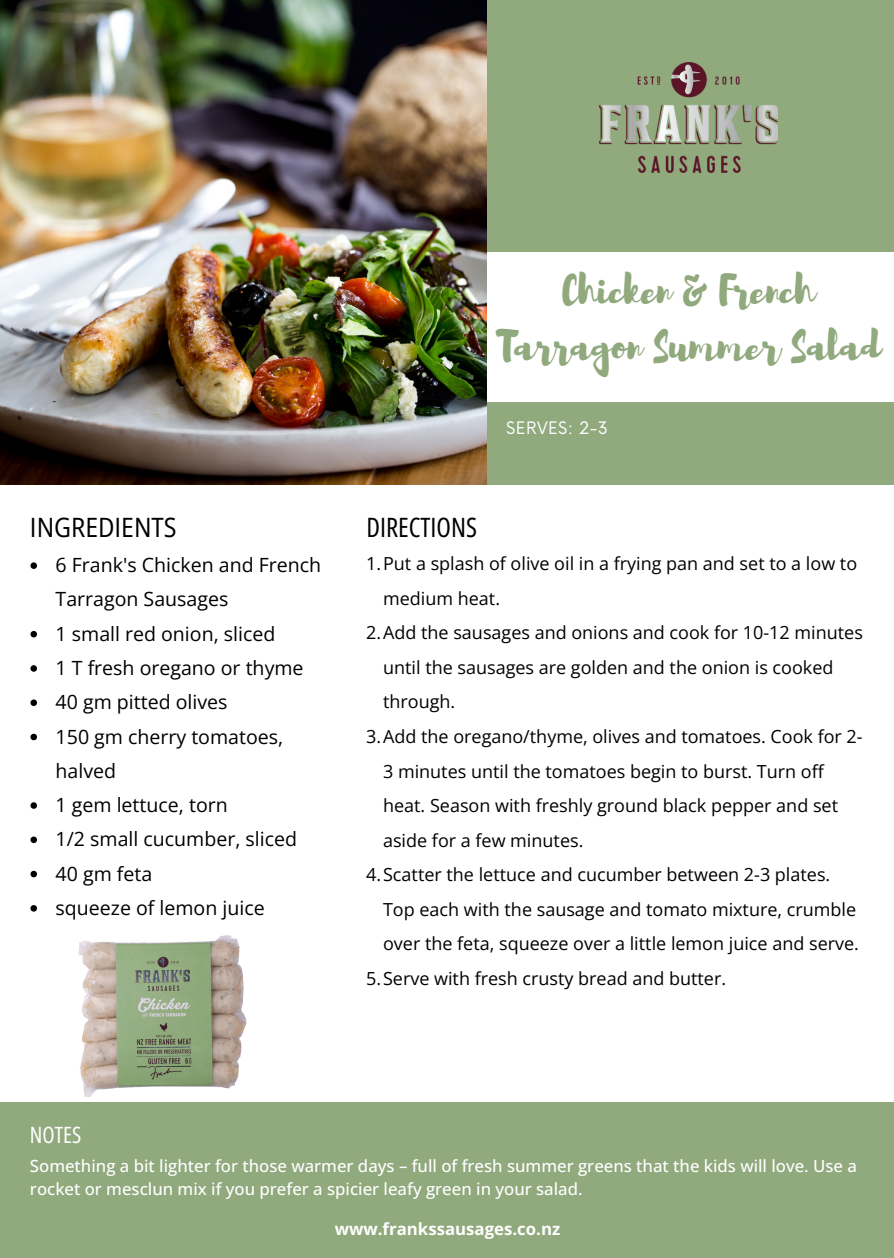
<style>
.page{position:relative;width:894px;height:1258px;background:#fff}
.page>*{position:absolute;margin:0;border:0;box-sizing:border-box;transform-origin:0 0}
.t1{font:40.8px/56.4px "Brusher";color:#90a97d;text-align:center}
.t2{font:semi-condensed 26.7px "Open Sans";color:#000}
.t3{font:26.7px "Open Sans Condensed";color:#000}
.t4{font:22.5px "Open Sans Condensed";color:#fff}
.t5{font:19.5px/34.2px "Open Sans";color:#000}
.t6{font:18px/34.5px "Open Sans";color:#000}
.t7{font:500 16.8px/23.7px "Open Sans";color:#fff}
.t8{font:700 16.8px "Open Sans";color:#fff}
.t9{font:16.8px "Now";letter-spacing:.025em;color:#fff}
</style>
<div class="page">
<div style="left:0;top:0;width:893px;height:1258px;background:#90a97d"></div>
<div style="left:0;top:252px;width:893px;height:149px;background:#fff"></div>
<img style="left:0;top:0;width:486px;height:485px">
<div style="left:0;top:485px;width:893px;height:617px;background:#fff"></div>
<img style="left:599px;top:62px;width:178px;height:110px">
<img style="left:78px;top:935px;width:169px;height:161px">
<svg style="left:30px;top:562px;width:7px;height:7px"></svg>
<svg style="left:30px;top:631px;width:7px;height:6px"></svg>
<svg style="left:30px;top:665px;width:7px;height:7px"></svg>
<svg style="left:30px;top:699px;width:7px;height:7px"></svg>
<svg style="left:30px;top:734px;width:7px;height:6px"></svg>
<svg style="left:30px;top:802px;width:7px;height:7px"></svg>
<svg style="left:30px;top:836px;width:7px;height:7px"></svg>
<svg style="left:30px;top:871px;width:7px;height:6px"></svg>
<svg style="left:30px;top:905px;width:7px;height:6px"></svg>
<p class="t1" style="left:495px;top:259px;width:386px">Chicken &amp; French<br>Tarragon Summer Salad</p>
<p class="t2" style="left:30px;top:508px;width:148px">INGREDIENTS</p>
<p class="t5" style="left:56px;top:547px;width:267px">6 Frank's Chicken and French<br>Tarragon Sausages</p>
<p class="t5" style="left:56px;top:616px;width:221px">1 small red onion, sliced</p>
<p class="t5" style="left:56px;top:650px;width:249px">1 T fresh oregano or thyme</p>
<p class="t5" style="left:56px;top:684px;width:173px">40 gm pitted olives</p>
<p class="t5" style="left:56px;top:719px;width:229px">150 gm cherry tomatoes, halved</p>
<p class="t5" style="left:56px;top:787px;width:174px">1 gem lettuce, torn</p>
<p class="t5" style="left:56px;top:822px;width:243px">1/2 small cucumber, sliced</p>
<p class="t5" style="left:56px;top:856px;width:98px">40 gm feta</p>
<p class="t5" style="left:56px;top:890px;width:210px">squeeze of lemon juice</p>
<p class="t9" style="left:506px;top:419px;width:103px">SERVES: 2-3</p>
<p class="t3" style="left:366px;top:508px;width:112px">DIRECTIONS</p>
<p class="t6" style="left:383px;top:546px;width:475px;text-indent:-17px">1.Put a splash of olive oil in a frying pan and set to a low to medium heat.</p>
<p class="t6" style="left:383px;top:615px;width:481px;text-indent:-17px">2.Add the sausages and onions and cook for 10-12 minutes until the sausages are golden and the onion is cooked through.</p>
<p class="t6" style="left:383px;top:719px;width:481px;text-indent:-17px">3.Add the oregano/thyme, olives and tomatoes. Cook for 2- 3 minutes until the tomatoes begin to burst. Turn off heat. Season with freshly ground black pepper and set aside for a few minutes.</p>
<p class="t6" style="left:383px;top:857px;width:477px;text-indent:-17px">4.Scatter the lettuce and cucumber between 2-3 plates.<br>Top each with the sausage and tomato mixture, crumble over the feta, squeeze over a little lemon juice and serve.</p>
<p class="t6" style="left:366px;top:960px;width:361px">5.Serve with fresh crusty bread and butter.</p>
<p class="t4" style="left:30px;top:1119px;width:53px">NOTES</p>
<p class="t7" style="left:30px;top:1153px;width:828px">Something a bit lighter for those warmer days – full of fresh summer greens that the kids will love. Use a rocket or mesclun mix if you prefer a spicier leafy green in your salad.</p>
<p class="t8" style="left:335px;top:1217px;width:227px">www.frankssausages.co.nz</p>
</div>
